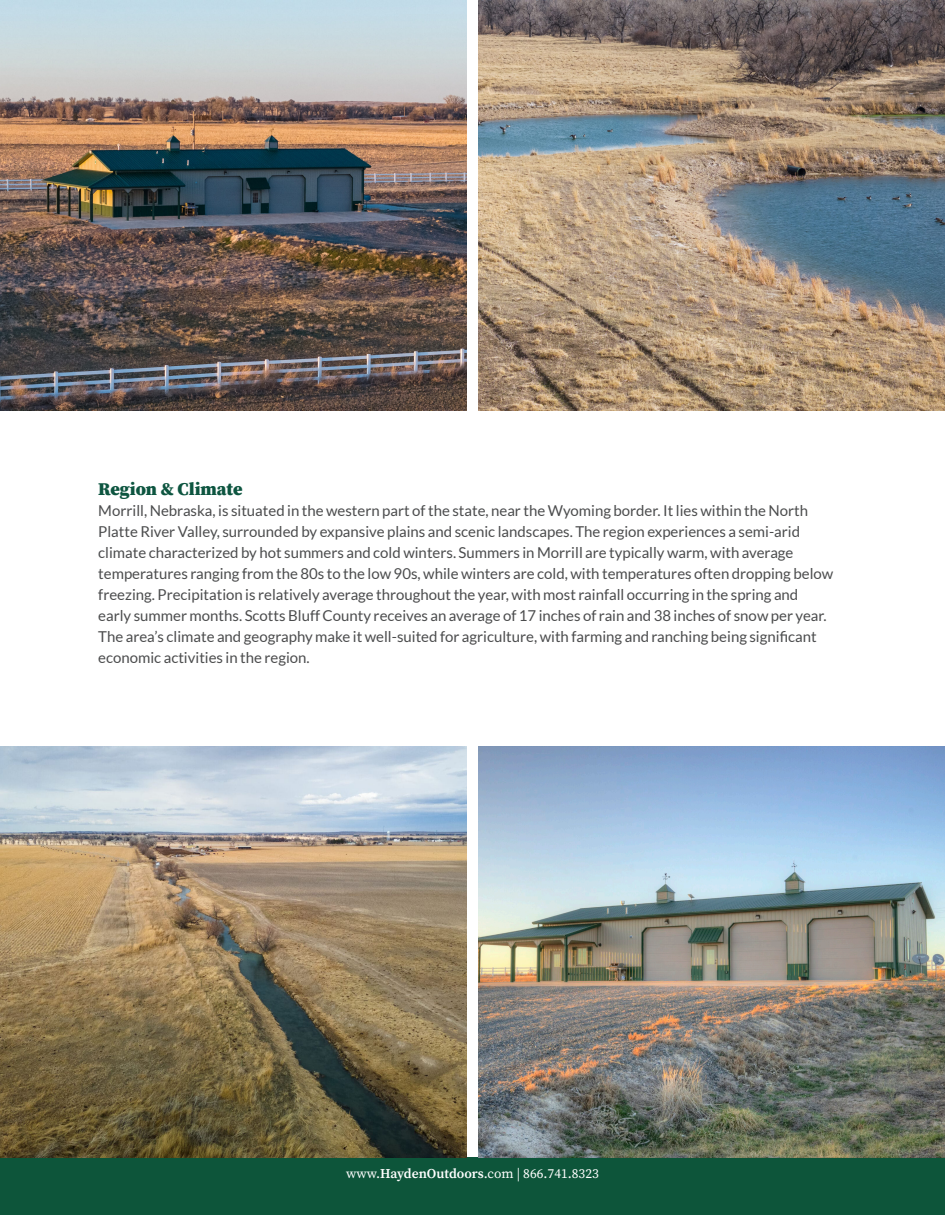
<style>
.page{position:relative;width:945px;height:1215px;background:#fff}
.page>*{position:absolute;margin:0;border:0;box-sizing:border-box;transform-origin:0 0}
.t1{font:900 18px "Source Serif Pro";color:#0d5540}
.Description_Paragraph{font:15px/21px "Lato";color:#4b4c4d}
.t2{font:13.5px "Source Serif Pro";color:#fff}
.s1{font-weight:600}
</style>
<div class="page">
<div style="left:0;top:1158px;width:945px;height:57px;background:#0d553a"></div>
<img style="left:479px;top:747px;width:466px;height:411px">
<img style="left:0;top:747px;width:466px;height:411px">
<img style="left:479px;top:0;width:466px;height:411px">
<img style="left:0;top:0;width:466px;height:411px">
<p class="t1" style="left:98px;top:476px;width:146px">Region &amp; Climate</p>
<p class="Description_Paragraph" style="left:98px;top:500px;width:737px">Morrill, Nebraska, is situated in the western part of the state, near the Wyoming border. It lies within the North Platte River Valley, surrounded by expansive plains and scenic landscapes. The region experiences a semi-arid climate characterized by hot summers and cold winters. Summers in Morrill are typically warm, with average temperatures ranging from the 80s to the low 90s, while winters are cold, with temperatures often dropping below freezing. Precipitation is relatively average throughout the year, with most rainfall occurring in the spring and early summer months. Scotts Bluff County receives an average of 17 inches of rain and 38 inches of snow per year.<br>The area’s climate and geography make it well-suited for agriculture, with farming and ranching being significant economic activities in the region.</p>
<p class="t2" style="left:346px;top:1164px;width:254px">www.<span class="s1">HaydenOutdoors</span>.com | 866.741.8323</p>
</div>
